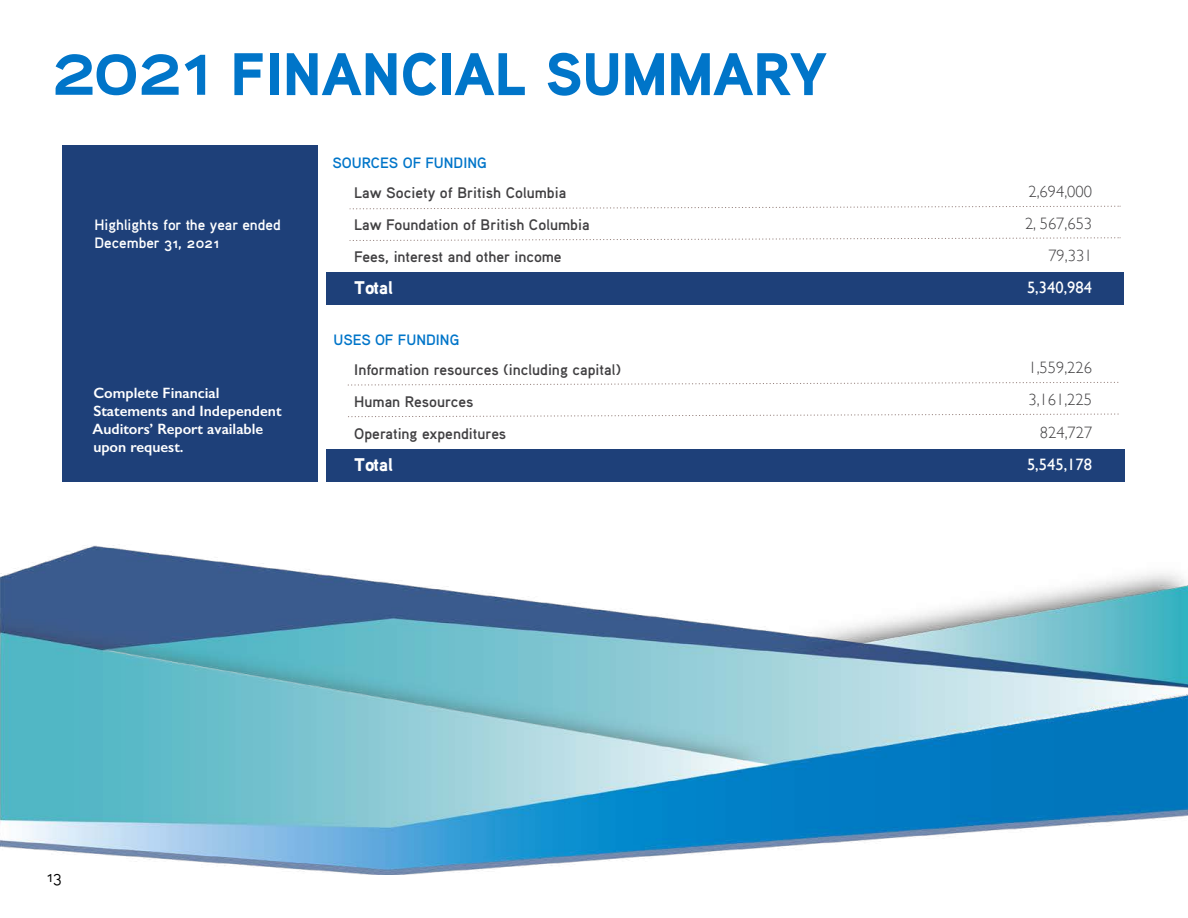
<style>
.page{position:relative;width:1188px;height:918px;background:#fff}
.page>*{position:absolute;margin:0;border:0;box-sizing:border-box;transform-origin:0 0}
.t1{font:60px "Aaux Pro Black SC";color:#0075c9}
.t2{font:18.3px "Aaux Pro Black OSF";color:#fff}
.t3{font:300 16.5px/32.1px "Gill Sans";color:#414042;text-align:right}
.t4{font:16.5px "Gill Sans";color:#fff}
.t5{font:16.5px "Aaux Pro Regular OSF";color:#000}
.t6{font:15.3px/32.1px "Aaux Pro Bold OSF";color:#414042}
.t7{font:600 15px/18px "Gill Sans";color:#fff}
.t8{font:15px/18px "Aaux Pro Bold OSF";color:#fff}
.t9{font:15px "Aaux Pro Bold OSF";color:#0075c9}
.s1{font-family:"Aaux Pro Bold OSF";font-size:81px}
</style>
<div class="page">
<img style="left:0;top:545px;width:1188px;height:329px">
<div style="left:62px;top:145px;width:256px;height:337px;background:#1e4079"></div>
<svg style="left:350px;top:205px;width:771px;height:5px"></svg>
<svg style="left:350px;top:237px;width:771px;height:4px"></svg>
<svg style="left:347px;top:382px;width:772px;height:4px"></svg>
<svg style="left:348px;top:413px;width:771px;height:4px"></svg>
<div style="left:327px;top:272px;width:797px;height:32px;background:#1e4079"></div>
<div style="left:326px;top:449px;width:799px;height:33px;background:#1e4079"></div>
<h1 class="t1" style="left:50px;top:36px;width:779px"><span class="s1">2021</span> FINANCIAL SUMMARY</h1>
<p class="t8" style="left:94px;top:216px;width:188px">Highlights for the year ended<br>December 31, 2021</p>
<p class="t7" style="left:92px;top:383px;width:191px">Complete Financial<br>Statements and Independent<br>Auditors’ Report available upon request.</p>
<p class="t9" style="left:332px;top:153px;width:156px">SOURCES OF FUNDING</p>
<p class="t6" style="left:354px;top:176px;width:237px">Law Society of British Columbia<br>Law Foundation of British Columbia<br>Fees, interest and other income</p>
<p class="t2" style="left:354px;top:276px;width:40px">Total</p>
<p class="t9" style="left:334px;top:331px;width:127px">USES OF FUNDING</p>
<p class="t6" style="left:354px;top:353px;width:268px">Information resources (including capital)<br>Human Resources<br>Operating expenditures</p>
<p class="t2" style="left:354px;top:453px;width:40px">Total</p>
<p class="t5" style="left:47px;top:865px;width:16px">13</p>
<p class="t3" style="left:1025px;top:174px;width:69px">2,694,000<br>2, 567,653<br>79,331</p>
<p class="t4" style="left:1027px;top:278px;width:66px">5,340,984</p>
<p class="t3" style="left:1028px;top:351px;width:65px">1,559,226<br>3,161,225<br>824,727</p>
<p class="t4" style="left:1027px;top:454px;width:66px">5,545,178</p>
</div>
